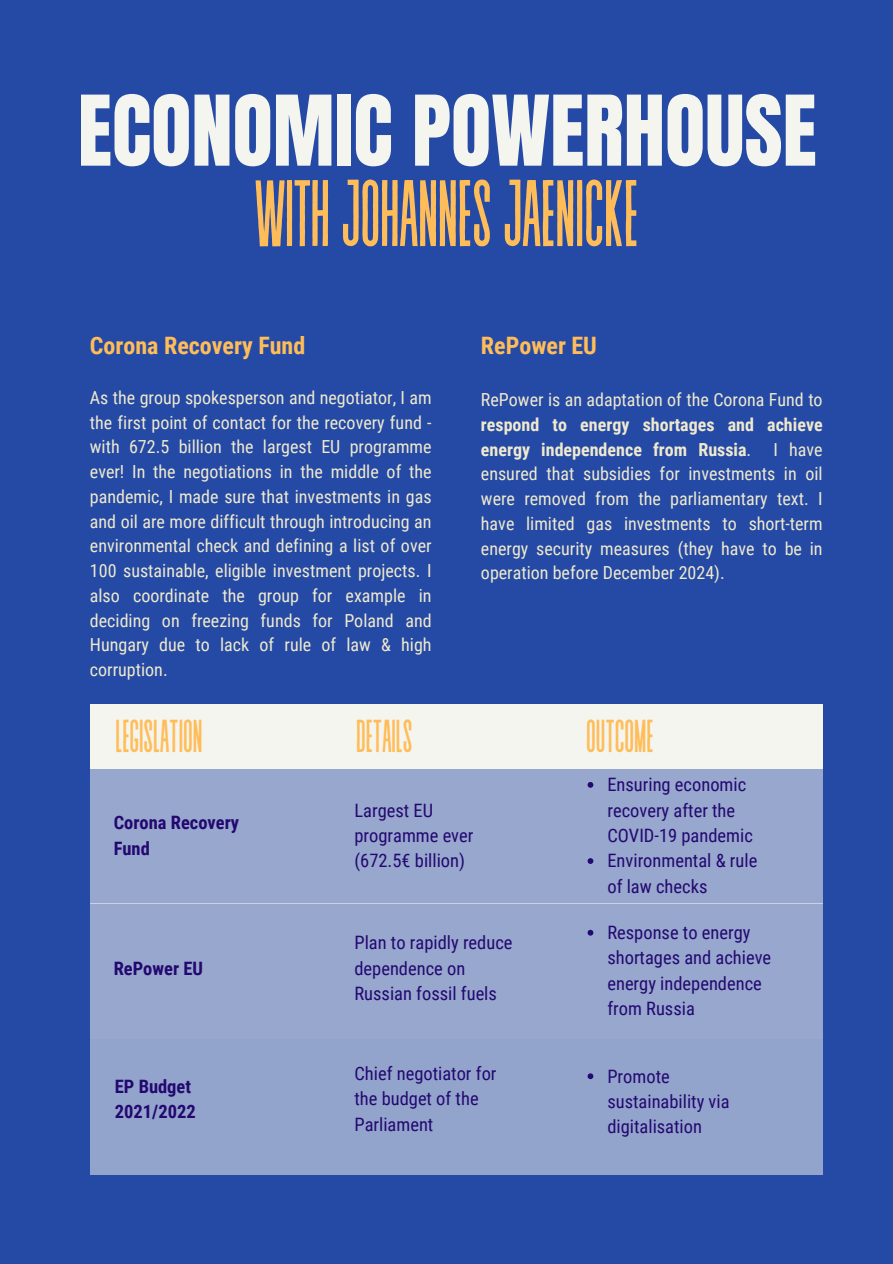
<style>
.page{position:relative;width:893px;height:1264px;background:#fff}
.page>*{position:absolute;margin:0;border:0;box-sizing:border-box;transform-origin:0 0}
.t1{font:94.2px "Revive 80 Tall";letter-spacing:-.03em;color:#ffbd59}
.t2{font:82.65px "Anton";color:#f5f5ef}
.t3{font:46.2px "Revive 80 Tall";letter-spacing:-.03em;color:#ffbd59}
.t4{font:700 24px "Roboto Condensed";color:#ffbd59}
.t5{font:18.45px/25.3px "Roboto Condensed";color:#230871}
.t6{font:700 18.45px/25.3px "Roboto Condensed";color:#230871}
.t7{font:18px/24.8px "Roboto Condensed";color:#efe9ce;text-align:justify}
.s1{font-weight:700}
</style>
<div class="page">
<div style="left:0;top:0;width:892px;height:1263px;background:#254aa5"></div>
<div style="left:90px;top:704px;width:732px;height:64px;background:#f5f5ef"></div>
<div style="left:90px;top:768px;width:732px;height:135px;background:#97a7cd"></div>
<div style="left:90px;top:903px;width:732px;height:135px;background:#97a7cd"></div>
<div style="left:90px;top:1038px;width:732px;height:135px;background:#93a4cc"></div>
<svg style="left:587px;top:782px;width:6px;height:5px"></svg>
<svg style="left:587px;top:858px;width:6px;height:5px"></svg>
<svg style="left:587px;top:929px;width:6px;height:6px"></svg>
<svg style="left:587px;top:1073px;width:6px;height:6px"></svg>
<h2 class="t2" style="left:78px;top:89px;width:740px">ECONOMIC POWERHOUSE</h2>
<h1 class="t1" style="left:254px;top:165px;width:387px">WITH JOHANNES JAENICKE</h1>
<h3 class="t4" style="left:90px;top:329px;width:217px">Corona Recovery Fund</h3>
<p class="t7" style="left:90px;top:384px;width:343px">As the group spokesperson and negotiator, I am the first point of contact for the recovery fund - with 672.5 billion the largest EU programme ever! In the negotiations in the middle of the pandemic, I made sure that investments in gas and oil are more difficult through introducing an environmental check and defining a list of over 100 sustainable, eligible investment projects. I also coordinate the group for example in deciding on freezing funds for Poland and Hungary due to lack of rule of law &amp; high corruption.</p>
<h3 class="t4" style="left:481px;top:329px;width:117px">RePower EU</h3>
<p class="t7" style="left:481px;top:386px;width:343px">RePower is an adaptation of the Corona Fund to</p>
<p class="t7" style="left:481px;top:411px;width:343px"><span class="s1">respond to energy shortages and achieve energy independence from Russia</span>. I have ensured that subsidies for investments in oil were removed from the parliamentary text. I have limited gas investments to short-term energy security measures (they have to be in operation before December 2024).</p>
<h3 class="t3" style="left:115px;top:713px;width:90px">LEGISLATION</h3>
<h3 class="t3" style="left:355px;top:713px;width:59px">DETAILS</h3>
<h3 class="t3" style="left:585px;top:712px;width:70px">OUTCOME</h3>
<p class="t6" style="left:114px;top:809px;width:127px">Corona Recovery<br>Fund</p>
<p class="t6" style="left:114px;top:954px;width:91px">RePower EU</p>
<p class="t6" style="left:115px;top:1072px;width:82px">EP Budget<br>2021/2022</p>
<p class="t5" style="left:354px;top:796px;width:120px">Largest EU programme ever (672.5€ billion)</p>
<p class="t5" style="left:354px;top:929px;width:159px">Plan to rapidly reduce dependence on<br>Russian fossil fuels</p>
<p class="t5" style="left:354px;top:1059px;width:143px">Chief negotiator for the budget of the<br>Parliament</p>
<p class="t5" style="left:607px;top:771px;width:151px">Ensuring economic recovery after the<br>COVID-19 pandemic<br>Environmental &amp; rule of law checks</p>
<p class="t5" style="left:607px;top:919px;width:165px">Response to energy shortages and achieve energy independence from Russia</p>
<p class="t5" style="left:607px;top:1062px;width:124px">Promote sustainability via digitalisation</p>
</div>
